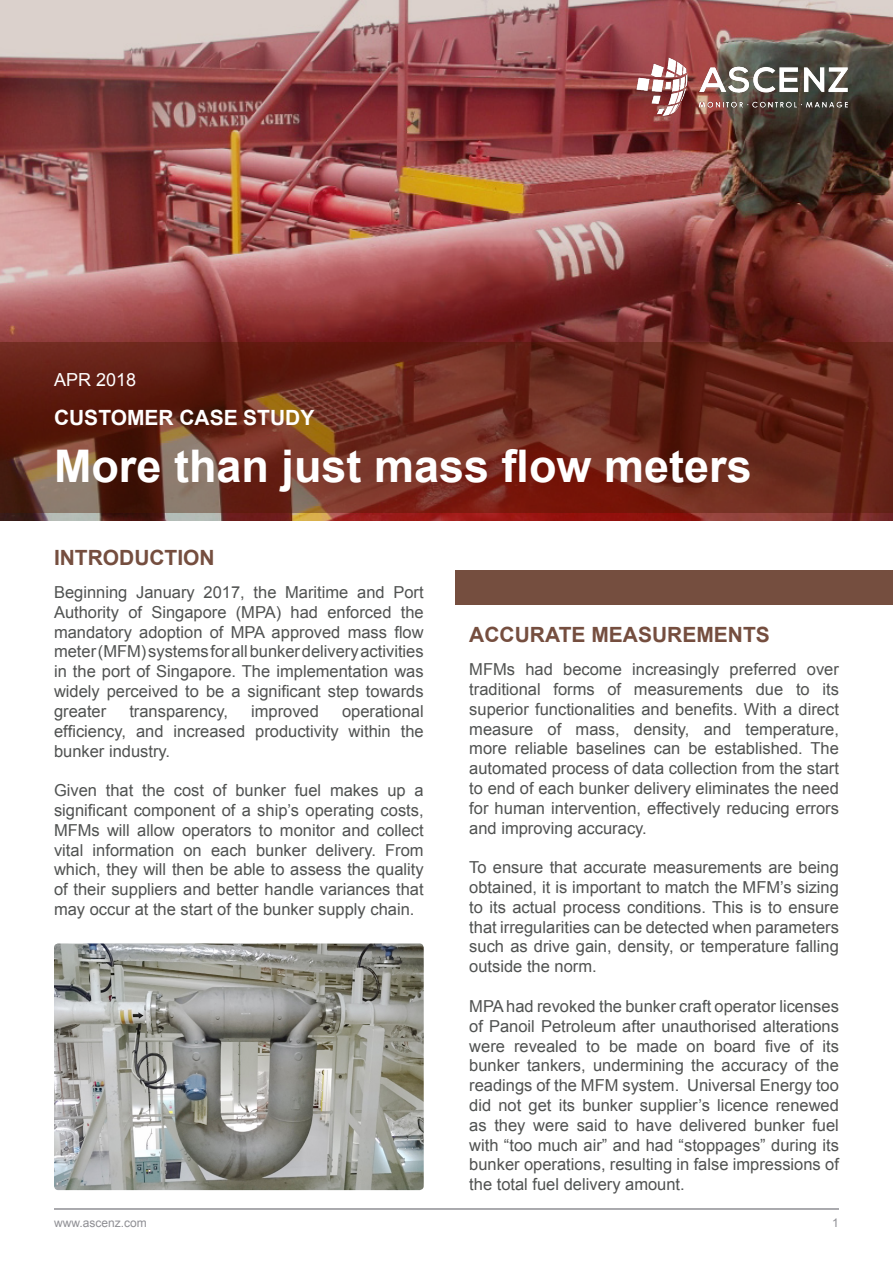
<style>
.page{position:relative;width:893px;height:1263px;background:#fff}
.page>*{position:absolute;margin:0;border:0;box-sizing:border-box;transform-origin:0 0}
.t1{font:700 45px "Arial";color:#fff}
.t2{font:700 21px "Arial";color:#754e3f}
.t3{font:700 21px "Arial";color:#fff}
.t4{font:18px "Arial";color:#fff}
.t5{font:16.5px/19.8px "Arial";color:#505251;text-align:justify}
.t6{font:12px "Arial";color:#8f8f94}
</style>
<div class="page">
<img style="left:0;top:0;width:893px;height:521px">
<svg style="left:0;top:342px;width:893px;height:170px;background:#6a2a1d"></svg>
<hr style="left:54px;top:1208px;width:785px;height:2px;background:#8f8f94">
<img style="left:54px;top:943px;width:370px;height:247px">
<img style="left:625px;top:54px;width:234px;height:65px">
<div style="left:455px;top:570px;width:438px;height:35px;background:#754e3f"></div>
<p class="t4" style="left:54px;top:368px;width:84px">APR 2018</p>
<p class="t3" style="left:54px;top:404px;width:262px">CUSTOMER CASE STUDY</p>
<p class="t1" style="left:54px;top:436px;width:699px">More than just mass flow meters</p>
<p class="t2" style="left:54px;top:543px;width:162px">INTRODUCTION</p>
<p class="t5" style="left:54px;top:582px;width:371px">Beginning January 2017, the Maritime and Port Authority of Singapore (MPA) had enforced the mandatory adoption of MPA approved mass flow meter (MFM) systems for all bunker delivery activities in the port of Singapore. The implementation was widely perceived to be a significant step towards greater</p>
<p class="t5" style="left:54px;top:701px;width:371px;text-indent:288px">operational efficiency, and increased productivity within the bunker industry.</p>
<p class="t5" style="left:54px;top:780px;width:371px">Given that the cost of bunker fuel makes up a significant component of a ship’s operating costs, MFMs will allow operators to monitor and collect vital information on each bunker delivery. From which, they will then be able to assess the quality of their suppliers and better handle variances that may occur at the start of the bunker supply chain.</p>
<p class="t5" style="left:129px;top:701px;width:100px">transparency,</p>
<p class="t5" style="left:251px;top:701px;width:69px">improved</p>
<p class="t2" style="left:469px;top:620px;width:302px">ACCURATE MEASUREMENTS</p>
<p class="t5" style="left:469px;top:660px;width:371px">MFMs had become increasingly preferred over traditional forms of measurements due to its superior functionalities and benefits. With a direct measure of mass, density, and temperature, more reliable baselines can be established. The automated process of data collection from the start to end of each bunker delivery eliminates the need for human intervention, effectively reducing errors and improving accuracy.</p>
<p class="t5" style="left:469px;top:858px;width:371px">To ensure that accurate measurements are being obtained, it is important to match the MFM’s sizing to its actual process conditions. This is to ensure that irregularities can be detected when parameters such as drive gain, density, or temperature falling outside the norm.</p>
<p class="t5" style="left:469px;top:996px;width:371px">MPA had revoked the bunker craft operator licenses of Panoil Petroleum after unauthorised alterations were revealed to be made on board five of its bunker tankers, undermining the accuracy of the readings of the MFM system. Universal Energy too did not get its bunker supplier’s licence renewed as they were said to have delivered bunker fuel with “too much air” and had “stoppages” during its bunker operations, resulting in false impressions of the total fuel delivery amount.</p>
<p class="t6" style="left:54px;top:1215px;width:94px">www.ascenz.com</p>
<p class="t6" style="left:832px;top:1215px;width:8px">1</p>
</div>
